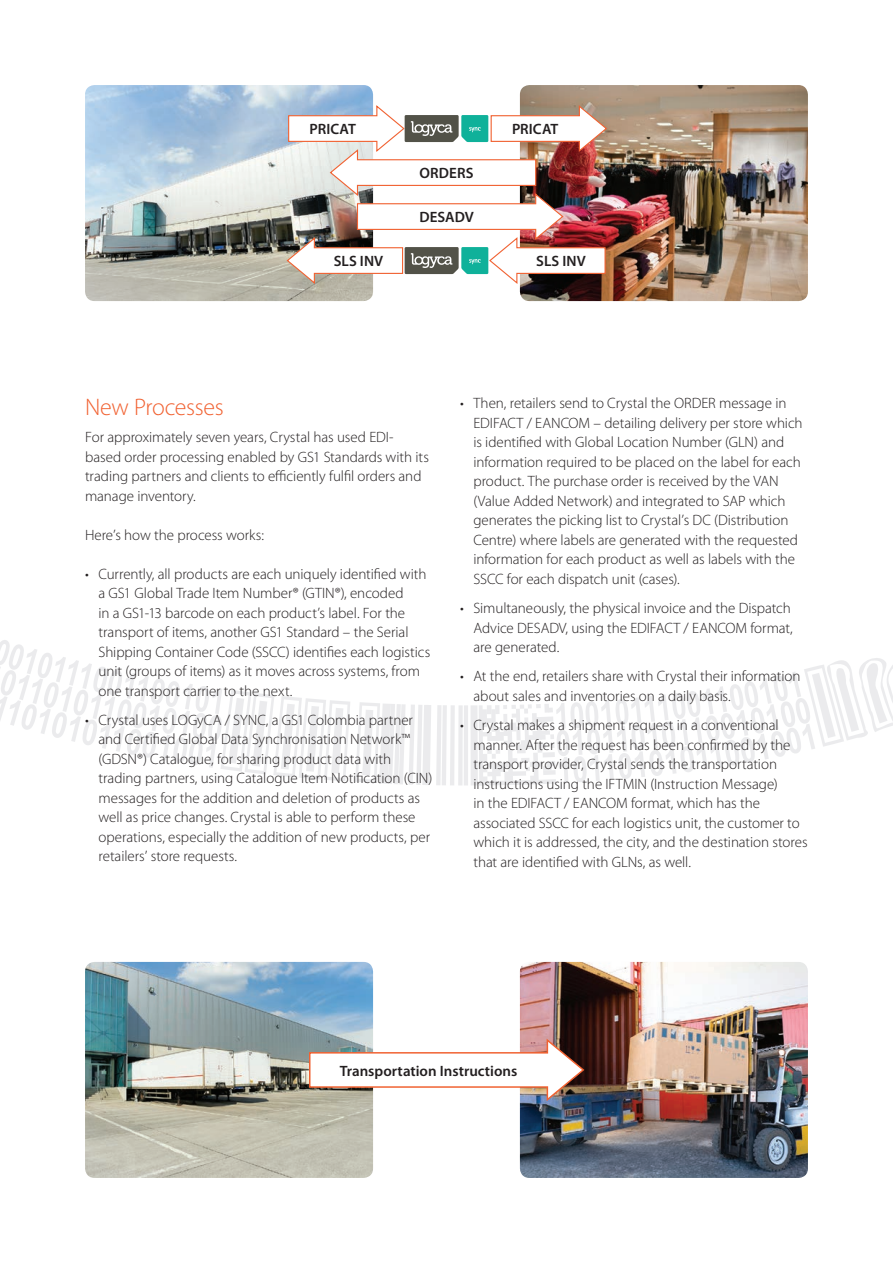
<style>
.page{position:relative;width:893px;height:1263px;background:#fff}
.page>*{position:absolute;margin:0;border:0;box-sizing:border-box;transform-origin:0 0}
._0_subhead{font:300 24px "Myriad Pro";letter-spacing:-.015em;color:#f16232}
._1_text{font:300 15px/19.5px "Myriad Pro";letter-spacing:-.005em;color:#231f20}
._1_text-2{font:600 15px "Myriad Pro";color:#231f20}
</style>
<div class="page">
<svg style="left:0;top:640px;width:455px;height:145px"></svg>
<div style="left:458px;top:705px;width:5px;height:80px;background:#e6e7e9"></div>
<hr style="left:464px;top:705px;width:4px;height:80px;background:#e6e7e9">
<div style="left:471px;top:705px;width:7px;height:80px;background:#e6e7e9"></div>
<svg style="left:479px;top:658px;width:414px;height:127px"></svg>
<img style="left:85px;top:85px;width:288px;height:216px">
<img style="left:85px;top:962px;width:288px;height:216px">
<img style="left:520px;top:85px;width:288px;height:216px">
<img style="left:520px;top:962px;width:288px;height:216px">
<svg style="left:308px;top:1038px;width:278px;height:65px"></svg>
<img style="left:286px;top:105px;width:322px;height:180px">
<p class="_1_text-2" style="left:309px;top:120px;width:48px">PRICAT</p>
<p class="_1_text-2" style="left:512px;top:120px;width:48px">PRICAT</p>
<p class="_1_text-2" style="left:420px;top:164px;width:55px">ORDERS</p>
<p class="_1_text-2" style="left:419px;top:208px;width:56px">DESADV</p>
<p class="_1_text-2" style="left:334px;top:252px;width:51px">SLS INV</p>
<p class="_1_text-2" style="left:536px;top:252px;width:51px">SLS INV</p>
<p class="_0_subhead" style="left:85px;top:393px;width:140px">New Processes</p>
<p class="_1_text" style="left:85px;top:427px;width:345px">For approximately seven years, Crystal has used EDI&shy;based order processing enabled by GS1 Standards with its trading partners and clients to efficiently fulfil orders and manage inventory.</p>
<p class="_1_text" style="left:85px;top:525px;width:180px">Here’s how the process works:</p>
<p class="_1_text" style="left:99px;top:564px;width:333px;text-indent:-14px">• Currently, all products are each uniquely identified with a GS1 Global Trade Item Number® (GTIN®), encoded<br>in a GS1-13 barcode on each product’s label. For the transport of items, another GS1 Standard – the Serial Shipping Container Code (SSCC) identifies each logistics unit (groups of items) as it moves across systems, from one transport carrier to the next.</p>
<p class="_1_text" style="left:99px;top:710px;width:335px;text-indent:-14px">• Crystal uses LOGyCA / SYNC, a GS1 Colombia partner and Certified Global Data Synchronisation Network™ (GDSN®) Catalogue, for sharing product data with trading partners, using Catalogue Item Notification (CIN) messages for the addition and deletion of products as well as price changes. Crystal is able to perform these operations, especially the addition of new products, per retailers’ store requests.</p>
<p class="_1_text" style="left:473px;top:393px;width:331px;text-indent:-14px">• Then, retailers send to Crystal the ORDER message in EDIFACT / EANCOM – detailing delivery per store which is identified with Global Location Number (GLN) and information required to be placed on the label for each product. The purchase order is received by the VAN (Value Added Network) and integrated to SAP which generates the picking list to Crystal’s DC (Distribution Centre) where labels are generated with the requested information for each product as well as labels with the SSCC for each dispatch unit (cases).</p>
<p class="_1_text" style="left:473px;top:598px;width:321px;text-indent:-14px">• Simultaneously, the physical invoice and the Dispatch<br>Advice DESADV, using the EDIFACT / EANCOM format, are generated.</p>
<p class="_1_text" style="left:473px;top:666px;width:329px;text-indent:-14px">• At the end, retailers share with Crystal their information about sales and inventories on a daily basis.</p>
<p class="_1_text" style="left:473px;top:715px;width:336px;text-indent:-14px">• Crystal makes a shipment request in a conventional manner. After the request has been confirmed by the transport provider, Crystal sends the transportation instructions using the IFTMIN (Instruction Message)<br>in the EDIFACT / EANCOM format, which has the associated SSCC for each logistics unit, the customer to which it is addressed, the city, and the destination stores that are identified with GLNs, as well.</p>
<p class="_1_text-2" style="left:340px;top:1061px;width:179px">Transportation Instructions</p>
</div>
